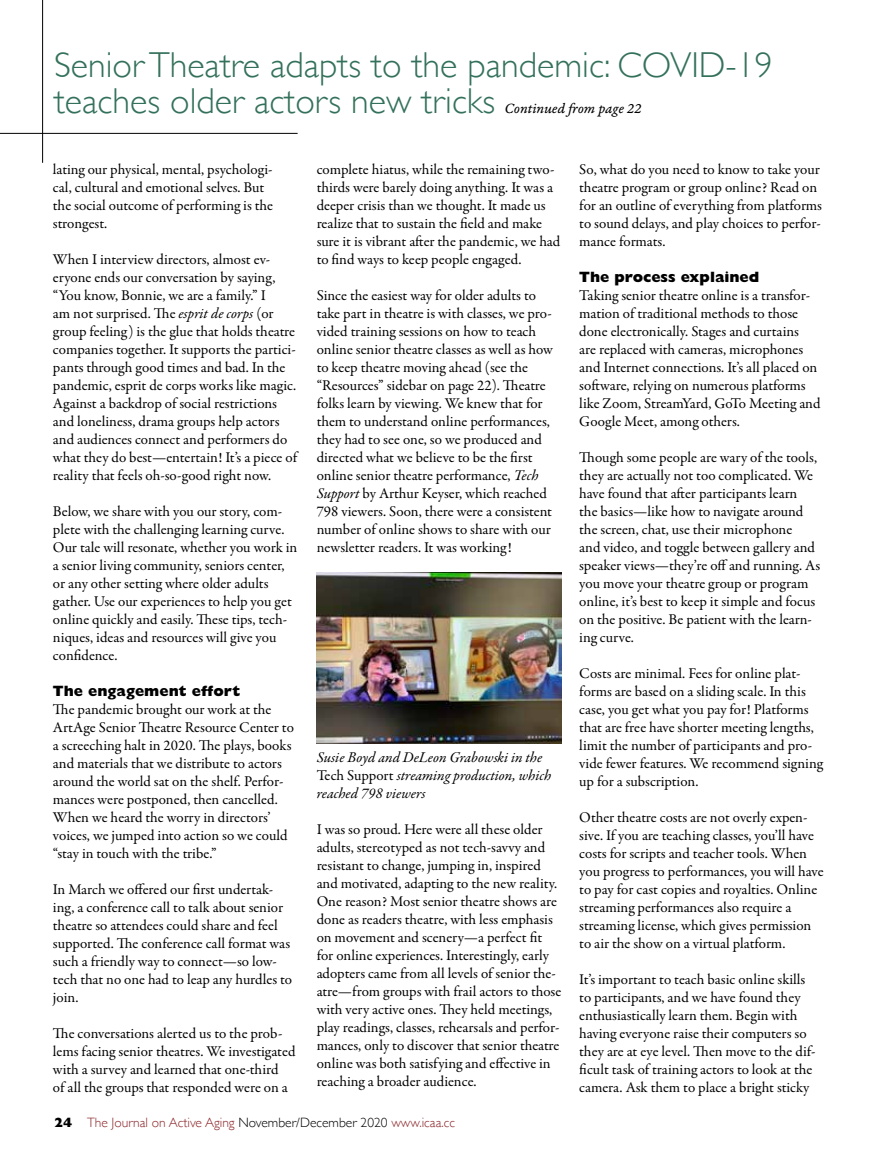
<style>
.page{position:relative;width:878px;height:1161px;background:#fff}
.page>*{position:absolute;margin:0;border:0;box-sizing:border-box;transform-origin:0 0}
.t1{font:300 36px/36px "Gill Sans";color:#34715b}
.t2{font:15px/18px "Garamond Premr Pro";color:#000}
.t3{font:italic 15px/18px "Garamond Premr Pro";color:#000}
.t4{font:800 15px "Gill Sans";color:#000}
.t5{font:15px "Garamond Premr Pro It Capt";letter-spacing:-.005em;color:#000}
.t6{font:300 13.5px "Gill Sans";color:#8a2529}
.s1{font-style:italic}
.s2{font-style:normal}
.s3{font-weight:800;color:#000}
.s4{color:#000}
</style>
<div class="page">
<hr style="left:0;top:133px;width:297px;height:1px;background:#000">
<hr style="left:42px;top:0;width:1px;height:163px;background:#000">
<img style="left:316px;top:573px;width:245px;height:171px">
<h1 class="t1" style="left:54px;top:46px;width:720px">Senior Theatre adapts to the pandemic: COVID-19 teaches older actors new tricks</h1>
<p class="t5" style="left:504px;top:100px;width:138px">Continued from page 22</p>
<p class="t2" style="left:53px;top:160px;width:222px">lating our physical, mental, psychologi&shy;cal, cultural and emotional selves. But the social outcome of performing is the strongest.</p>
<p class="t2" style="left:53px;top:250px;width:246px">When I interview directors, almost ev&shy;eryone ends our conversation by saying, “You know, Bonnie, we are a family.” I<br>am not surprised. The <span class="s1">esprit de corps</span> (or group feeling) is the glue that holds theatre companies together. It supports the partici&shy;pants through good times and bad. In the pandemic, esprit de corps works like magic.<br>Against a backdrop of social restrictions and loneliness, drama groups help actors and audiences connect and performers do what they do best—entertain! It’s a piece of reality that feels oh-so-good right now.</p>
<p class="t2" style="left:53px;top:502px;width:246px">Below, we share with you our story, com&shy;plete with the challenging learning curve.<br>Our tale will resonate, whether you work in a senior living community, seniors center, or any other setting where older adults gather. Use our experiences to help you get online quickly and easily. These tips, tech&shy;niques, ideas and resources will give you confidence.</p>
<p class="t4" style="left:53px;top:682px;width:189px">The engagement effort</p>
<p class="t2" style="left:53px;top:700px;width:242px">The pandemic brought our work at the ArtAge Senior Theatre Resource Center to a screeching halt in 2020. The plays, books and materials that we distribute to actors around the world sat on the shelf. Perfor&shy;mances were postponed, then cancelled.<br>When we heard the worry in directors’ voices, we jumped into action so we could “stay in touch with the tribe.”</p>
<p class="t2" style="left:53px;top:880px;width:241px">In March we offered our first undertak&shy;ing, a conference call to talk about senior theatre so attendees could share and feel supported. The conference call format was such a friendly way to connect—so low&shy;tech that no one had to leap any hurdles to join.</p>
<p class="t2" style="left:53px;top:1024px;width:244px">The conversations alerted us to the prob&shy;lems facing senior theatres. We investigated with a survey and learned that one-third<br>of all the groups that responded were on a</p>
<p class="t2" style="left:317px;top:160px;width:245px">complete hiatus, while the remaining two&shy;thirds were barely doing anything. It was a deeper crisis than we thought. It made us realize that to sustain the field and make sure it is vibrant after the pandemic, we had to find ways to keep people engaged.</p>
<p class="t2" style="left:317px;top:286px;width:238px">Since the easiest way for older adults to take part in theatre is with classes, we pro&shy;vided training sessions on how to teach online senior theatre classes as well as how to keep theatre moving ahead (see the “Resources” sidebar on page 22). Theatre folks learn by viewing. We knew that for them to understand online performances, they had to see one, so we produced and directed what we believe to be the first online senior theatre performance, <span class="s1">Tech Support</span> by Arthur Keyser, which reached 798 viewers. Soon, there were a consistent number of online shows to share with our newsletter readers. It was working!</p>
<p class="t3" style="left:316px;top:749px;width:236px">Susie Boyd and DeLeon Grabowski in the<br><span class="s2">Tech Support</span> streaming production, which reached 798 viewers</p>
<p class="t2" style="left:316px;top:820px;width:246px">I was so proud. Here were all these older adults, stereotyped as not tech-savvy and resistant to change, jumping in, inspired and motivated, adapting to the new reality.<br>One reason? Most senior theatre shows are done as readers theatre, with less emphasis on movement and scenery—a perfect fit for online experiences. Interestingly, early adopters came from all levels of senior the&shy;atre—from groups with frail actors to those with very active ones. They held meetings, play readings, classes, rehearsals and perfor&shy;mances, only to discover that senior theatre online was both satisfying and effective in reaching a broader audience.</p>
<p class="t6" style="left:54px;top:1111px;width:402px"><span class="s3">24</span> The Journal on Active Aging <span class="s4">November/December 2020</span> www.icaa.cc</p>
<p class="t2" style="left:579px;top:160px;width:244px">So, what do you need to know to take your theatre program or group online? Read on for an outline of everything from platforms to sound delays, and play choices to perfor&shy;mance formats.</p>
<p class="t4" style="left:579px;top:268px;width:181px">The process explained</p>
<p class="t2" style="left:579px;top:286px;width:243px">Taking senior theatre online is a transfor&shy;mation of traditional methods to those done electronically. Stages and curtains<br>are replaced with cameras, microphones and Internet connections. It’s all placed on software, relying on numerous platforms like Zoom, StreamYard, GoTo Meeting and Google Meet, among others.</p>
<p class="t2" style="left:579px;top:448px;width:242px">Though some people are wary of the tools, they are actually not too complicated. We have found that after participants learn<br>the basics—like how to navigate around the screen, chat, use their microphone<br>and video, and toggle between gallery and speaker views—they’re off and running. As you move your theatre group or program online, it’s best to keep it simple and focus on the positive. Be patient with the learn&shy;ing curve.</p>
<p class="t2" style="left:579px;top:664px;width:245px">Costs are minimal. Fees for online plat&shy;forms are based on a sliding scale. In this case, you get what you pay for! Platforms that are free have shorter meeting lengths, limit the number of participants and pro&shy;vide fewer features. We recommend signing up for a subscription.</p>
<p class="t2" style="left:579px;top:808px;width:246px">Other theatre costs are not overly expen&shy;sive. If you are teaching classes, you’ll have costs for scripts and teacher tools. When you progress to performances, you will have to pay for cast copies and royalties. Online streaming performances also require a streaming license, which gives permission to air the show on a virtual platform.</p>
<p class="t2" style="left:579px;top:970px;width:238px">It’s important to teach basic online skills to participants, and we have found they enthusiastically learn them. Begin with having everyone raise their computers so they are at eye level. Then move to the dif&shy;ficult task of training actors to look at the camera. Ask them to place a bright sticky</p>
</div>
